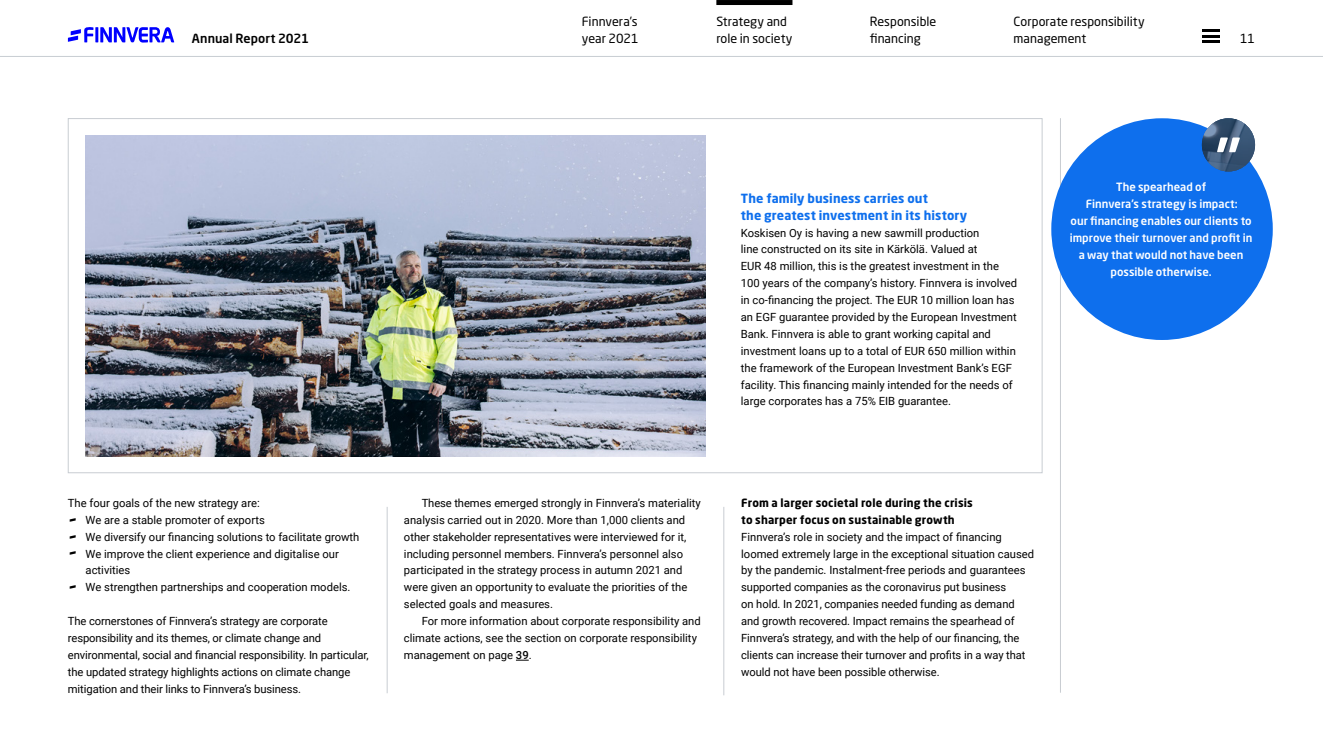
<style>
.page{position:relative;width:1323px;height:745px;background:#fff}
.page>*{position:absolute;margin:0;border:0;box-sizing:border-box;transform-origin:0 0}
.t1{font:12.5px/16.2px "Neo Sans Std";letter-spacing:.005em;color:#000}
.t2{font:700 12.5px/16.9px "Neo Sans Std";letter-spacing:.01em;color:#0e6fed}
.t3{font:500 12.5px "Neo Sans Std";letter-spacing:.005em;color:#000}
.Body{font:11.25px/16.9px "Roboto";color:#000}
.Body_indent{font:11.25px/16.9px "Roboto";color:#000}
.Infobox_white{font:500 11.25px/16.9px "Neo Sans Std";color:#fff;text-align:center}
.t4{font:700 11.25px/16.9px "Neo Sans Std";letter-spacing:.015em;color:#000}
.s1{font-family:"Finnvera";font-size:30px}
.s2{font-weight:500}
</style>
<div class="page">
<svg style="left:516px;top:659px;width:13px;height:1px"></svg>
<hr style="left:387px;top:506px;width:1px;height:186px;background:#c8cdd2">
<hr style="left:723px;top:506px;width:1px;height:188px;background:#c8cdd2">
<hr style="left:1060px;top:118px;width:1px;height:574px;background:#c8cdd2">
<div style="left:1051px;top:118px;width:222px;height:222px;background:#0e6fed;border-radius:50%"></div>
<svg style="left:1202px;top:118px;width:53px;height:53px;background:#3d5776"></svg>
<svg style="left:1217px;top:137px;width:23px;height:15px"></svg>
<img style="left:86px;top:135px;width:620px;height:321px">
<hr style="left:0;top:56px;width:1323px;height:1px;background:#c8cdd2">
<hr style="left:95px;top:27px;width:3px;height:15px;background:#00f">
<svg style="left:68px;top:27px;width:25px;height:15px"></svg>
<svg style="left:100px;top:27px;width:74px;height:16px"></svg>
<div style="left:716px;top:0;width:76px;height:5px;background:#000"></div>
<svg style="left:1202px;top:35px;width:17px;height:2px"></svg>
<hr style="left:1202px;top:40px;width:17px;height:3px;background:#000">
<hr style="left:1202px;top:29px;width:17px;height:3px;background:#000">
<p class="t1" style="left:582px;top:13px;width:58px">Finnvera’s year 2021</p>
<p class="t1" style="left:870px;top:13px;width:68px">Responsible financing</p>
<p class="t1" style="left:1014px;top:13px;width:133px">Corporate responsibility management</p>
<p class="t1" style="left:716px;top:13px;width:78px">Strategy and role in society</p>
<p class="t3" style="left:192px;top:30px;width:119px">Annual Report 2021</p>
<p class="t1" style="left:1240px;top:30px;width:17px">11</p>
<p class="Body" style="left:68px;top:493px;width:193px">The four goals of the new strategy are:</p>
<p class="Body" style="left:68px;top:510px;width:198px"><span class="s1">•</span> We are a stable promoter of exports</p>
<p class="Body" style="left:68px;top:527px;width:293px"><span class="s1">•</span> We diversify our financing solutions to facilitate growth</p>
<p class="Body" style="left:86px;top:544px;width:255px;text-indent:-18px"><span class="s1">•</span> We improve the client experience and digitalise our activities</p>
<p class="Body" style="left:68px;top:578px;width:284px"><span class="s1">•</span> We strengthen partnerships and cooperation models.</p>
<p class="Body" style="left:68px;top:612px;width:302px">The cornerstones of Finnvera’s strategy are corporate responsibility and its themes, or climate change and environmental, social and financial responsibility. In particular, the updated strategy highlights actions on climate change mitigation and their links to Finnvera’s business.</p>
<p class="Body_indent" style="left:404px;top:493px;width:298px;text-indent:18px">These themes emerged strongly in Finnvera’s materiality analysis carried out in 2020. More than 1,000 clients and other stakeholder representatives were interviewed for it, including personnel members. Finnvera’s personnel also participated in the strategy process in autumn 2021 and were given an opportunity to evaluate the priorities of the selected goals and measures.</p>
<p class="Body_indent" style="left:404px;top:612px;width:298px;text-indent:18px">For more information about corporate responsibility and climate actions, see the section on corporate responsibility management on page <span class="s2">39</span>.</p>
<h2 class="t2" style="left:741px;top:189px;width:228px">The family business carries out<br>the greatest investment in its history</h2>
<p class="Body" style="left:741px;top:223px;width:278px">Koskisen Oy is having a new sawmill production<br>line constructed on its site in Kärkölä. Valued at<br>EUR 48 million, this is the greatest investment in the 100 years of the company’s history. Finnvera is involved in co-financing the project. The EUR 10 million loan has an EGF guarantee provided by the European Investment Bank. Finnvera is able to grant working capital and investment loans up to a total of EUR 650 million within the framework of the European Investment Bank’s EGF facility. This financing mainly intended for the needs of large corporates has a 75% EIB guarantee.</p>
<h3 class="t4" style="left:741px;top:493px;width:233px">From a larger societal role during the crisis to sharper focus on sustainable growth</h3>
<p class="Body" style="left:741px;top:527px;width:294px">Finnvera’s role in society and the impact of financing loomed extremely large in the exceptional situation caused by the pandemic. Instalment-free periods and guarantees supported companies as the coronavirus put business<br>on hold. In 2021, companies needed funding as demand and growth recovered. Impact remains the spearhead of Finnvera’s strategy, and with the help of our financing, the clients can increase their turnover and profits in a way that would not have been possible otherwise.</p>
<p class="Infobox_white" style="left:1070px;top:178px;width:184px">The spearhead of<br>Finnvera’s strategy is impact:<br>our financing enables our clients to improve their turnover and profit in a way that would not have been possible otherwise.</p>
</div>
